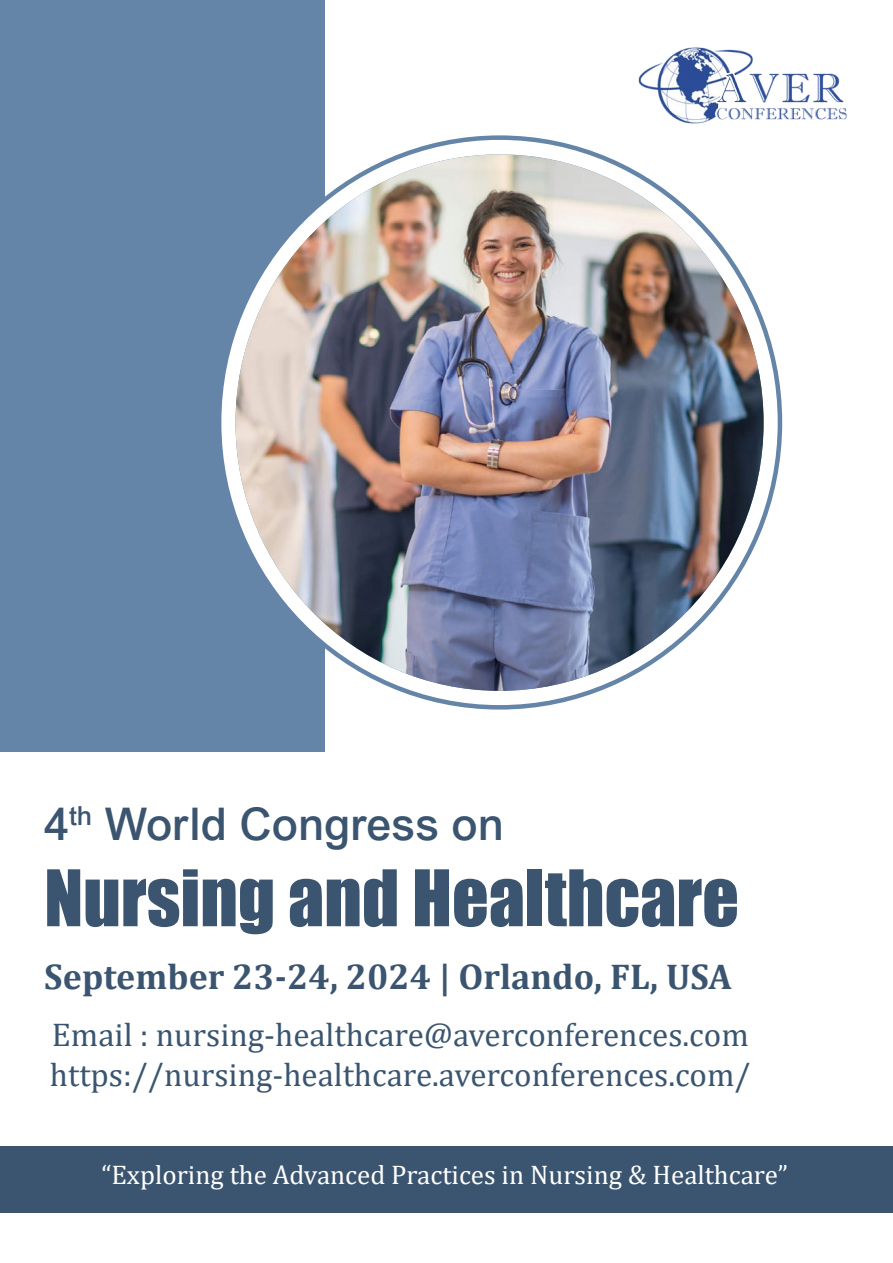
<style>
.page{position:relative;width:893px;height:1263px;background:#fff}
.page>*{position:absolute;margin:0;border:0;box-sizing:border-box;transform-origin:0 0}
.t1{font:72px "Impact";color:#3b5570}
.t2{font:500 45px "Arial";color:#3b5570}
.t3{font:700 36px "Cambria";color:#3b5570}
.t4{font:33px/39.6px "Cambria";color:#3b5570}
.t5{font:27px "Cambria";color:#fff}
</style>
<div class="page">
<div style="left:0;top:0;width:325px;height:751px;background:#6485a8"></div>
<svg style="left:219px;top:138px;width:561px;height:569px"></svg>
<img style="left:235px;top:154px;width:529px;height:537px">
<div style="left:0;top:1145px;width:893px;height:67px;background:#3b5570"></div>
<img style="left:638px;top:47px;width:209px;height:77px">
<h2 class="t2" style="left:44px;top:798px;width:461px">4<sup>th</sup> World Congress on</h2>
<h1 class="t1" style="left:44px;top:842px;width:696px">Nursing and Healthcare</h1>
<p class="t3" style="left:44px;top:951px;width:689px">September 23-24, 2024 | Orlando, FL, USA</p>
<p class="t4" style="left:50px;top:1015px;width:702px">Email : nursing-healthcare@averconferences.com https://nursing-healthcare.averconferences.com/</p>
<p class="t5" style="left:101px;top:1159px;width:688px">“Exploring the Advanced Practices in Nursing &amp; Healthcare”</p>
</div>
